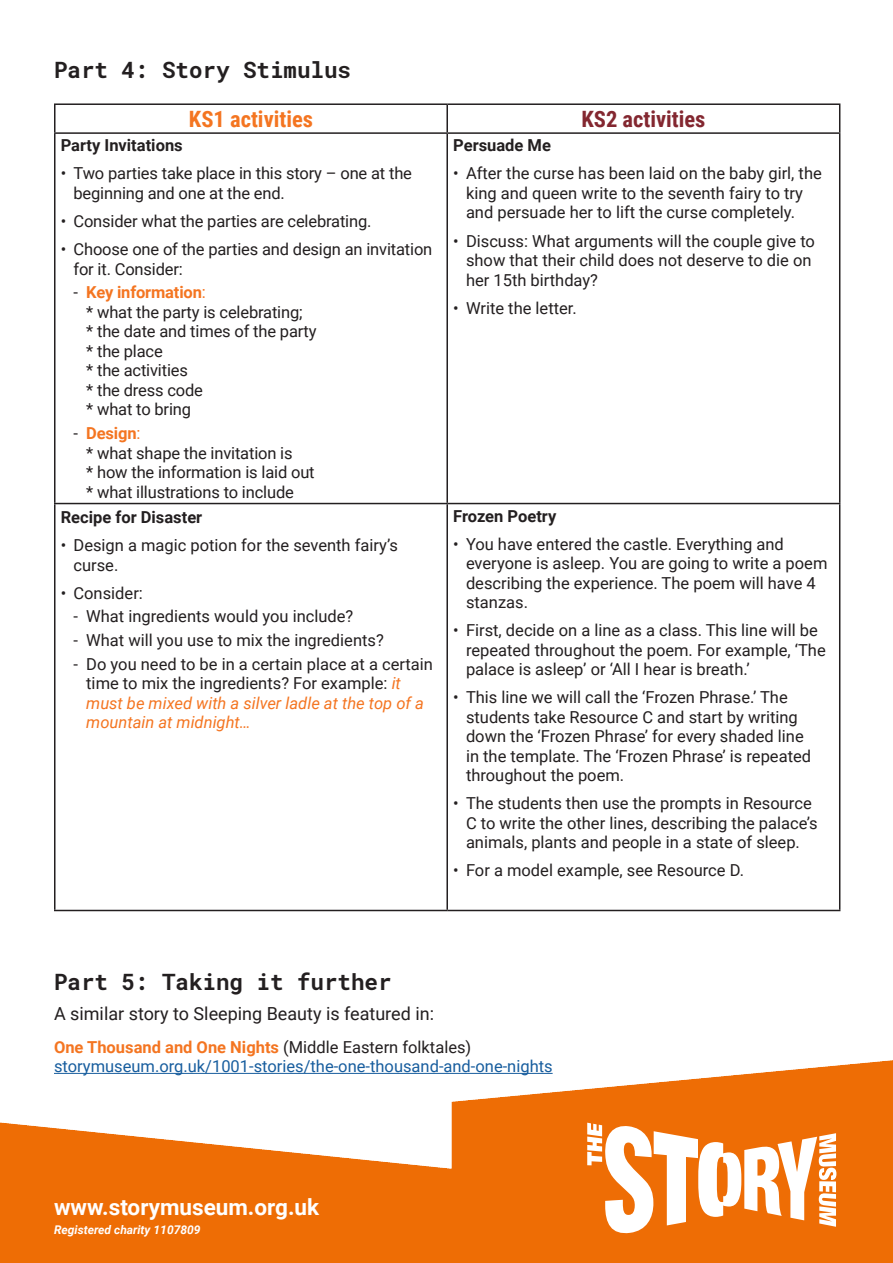
<style>
.page{position:relative;width:893px;height:1263px;background:#fff}
.page>*{position:absolute;margin:0;border:0;box-sizing:border-box;transform-origin:0 0}
.t1{font:700 22.5px "Roboto Mono";color:#231f20}
.t2{font:700 22.5px "Roboto";color:#fff}
.t3{font:700 22.5px "Roboto Condensed";color:#f47521}
.t4{font:700 22.5px "Roboto Condensed";color:#832730}
.t5{font:18px "Roboto";color:#231f20}
.t6{font:16.5px/19.5px "Roboto";color:#231f20}
.t7{font:16.5px/19.5px "Roboto";color:#175d9e}
.t8{font:700 16.5px "Roboto";color:#231f20}
.t9{font:700 16.5px "Roboto";letter-spacing:-.01em;color:#f47521}
.t10{font:italic 700 12px "Roboto";color:#fff}
.s1{font-weight:400;color:#231f20}
.s2{font-weight:400}
.s3{font-style:italic;color:#f47521}
.s4{font-weight:700;color:#f47521}
.s5{color:#231f20}
</style>
<div class="page">
<img style="left:0;top:1060px;width:893px;height:203px">
<svg style="left:587px;top:1123px;width:249px;height:112px"></svg>
<hr style="left:54px;top:1073px;width:499px;height:1px;background:#175d9e">
<hr style="left:54px;top:103px;width:393px;height:2px;background:#231f20">
<hr style="left:54px;top:105px;width:2px;height:27px;background:#231f20">
<hr style="left:447px;top:103px;width:393px;height:2px;background:#231f20">
<hr style="left:446px;top:105px;width:2px;height:27px;background:#231f20">
<svg style="left:839px;top:105px;width:1px;height:27px"></svg>
<hr style="left:54px;top:132px;width:393px;height:2px;background:#231f20">
<hr style="left:54px;top:134px;width:2px;height:369px;background:#231f20">
<hr style="left:447px;top:132px;width:393px;height:2px;background:#231f20">
<hr style="left:446px;top:134px;width:2px;height:369px;background:#231f20">
<hr style="left:839px;top:134px;width:1px;height:369px;background:#231f20">
<hr style="left:54px;top:503px;width:393px;height:1px;background:#231f20">
<hr style="left:54px;top:504px;width:2px;height:406px;background:#231f20">
<hr style="left:447px;top:503px;width:393px;height:1px;background:#231f20">
<hr style="left:446px;top:504px;width:2px;height:406px;background:#231f20">
<hr style="left:839px;top:504px;width:1px;height:406px;background:#231f20">
<hr style="left:54px;top:910px;width:393px;height:1px;background:#231f20">
<hr style="left:447px;top:910px;width:393px;height:1px;background:#231f20">
<p class="t1" style="left:54px;top:54px;width:299px">Part 4: Story Stimulus</p>
<p class="t3" style="left:189px;top:103px;width:126px">KS1 activities</p>
<p class="t4" style="left:581px;top:103px;width:126px">KS2 activities</p>
<p class="t8" style="left:61px;top:134px;width:123px">Party Invitations</p>
<p class="t6" style="left:74px;top:163px;width:340px;text-indent:-13px">• Two parties take place in this story – one at the beginning and one at the end.</p>
<p class="t6" style="left:61px;top:211px;width:312px">• Consider what the parties are celebrating.</p>
<p class="t6" style="left:74px;top:239px;width:360px;text-indent:-13px">• Choose one of the parties and design an invitation for it. Consider:</p>
<p class="t9" style="left:74px;top:281px;width:134px"><span class="s1">-</span> Key information<span class="s2">:</span></p>
<p class="t6" style="left:86px;top:302px;width:218px">* what the party is celebrating;</p>
<p class="t6" style="left:86px;top:321px;width:232px">* the date and times of the party</p>
<p class="t6" style="left:86px;top:341px;width:78px">* the place</p>
<p class="t6" style="left:86px;top:360px;width:103px">* the activities</p>
<p class="t6" style="left:86px;top:380px;width:118px">* the dress code</p>
<p class="t6" style="left:86px;top:399px;width:106px">* what to bring</p>
<p class="t9" style="left:74px;top:422px;width:68px"><span class="s1">-</span> Design<span class="s2">:</span></p>
<p class="t6" style="left:86px;top:442px;width:208px">* what shape the invitation is</p>
<p class="t6" style="left:86px;top:462px;width:230px">* how the information is laid out</p>
<p class="t6" style="left:86px;top:481px;width:209px">* what illustrations to include</p>
<p class="t8" style="left:453px;top:134px;width:99px">Persuade Me</p>
<p class="t6" style="left:466px;top:163px;width:357px;text-indent:-13px">• After the curse has been laid on the baby girl, the king and queen write to the seventh fairy to try and persuade her to lift the curse completely.</p>
<p class="t6" style="left:466px;top:230px;width:351px;text-indent:-13px">• Discuss: What arguments will the couple give to show that their child does not deserve to die on her 15th birthday?</p>
<p class="t6" style="left:453px;top:297px;width:125px">• Write the letter.</p>
<p class="t8" style="left:61px;top:506px;width:143px">Recipe for Disaster</p>
<p class="t6" style="left:74px;top:535px;width:326px;text-indent:-13px">• Design a magic potion for the seventh fairy’s curse.</p>
<p class="t6" style="left:61px;top:582px;width:84px">• Consider:</p>
<p class="t6" style="left:74px;top:606px;width:281px">- What ingredients would you include?</p>
<p class="t6" style="left:74px;top:630px;width:312px">- What will you use to mix the ingredients?</p>
<p class="t6" style="left:86px;top:654px;width:348px;text-indent:-13px">- Do you need to be in a certain place at a certain time to mix the ingredients? For example: <span class="s3">it must be mixed with a silver ladle at the top of a mountain at midnight…</span></p>
<p class="t8" style="left:453px;top:504px;width:105px">Frozen Poetry</p>
<p class="t6" style="left:466px;top:534px;width:363px;text-indent:-13px">• You have entered the castle. Everything and everyone is asleep. You are going to write a poem describing the experience. The poem will have 4 stanzas.</p>
<p class="t6" style="left:466px;top:620px;width:361px;text-indent:-13px">• First, decide on a line as a class. This line will be repeated throughout the poem. For example, ‘The palace is asleep’ or ‘All I hear is breath.’</p>
<p class="t6" style="left:466px;top:687px;width:347px;text-indent:-13px">• This line we will call the ‘Frozen Phrase.’ The students take Resource C and start by writing down the ‘Frozen Phrase’ for every shaded line in the template. The ‘Frozen Phrase’ is repeated throughout the poem.</p>
<p class="t6" style="left:466px;top:793px;width:353px;text-indent:-13px">• The students then use the prompts in Resource<br>C to write the other lines, describing the palace’s animals, plants and people in a state of sleep.</p>
<p class="t6" style="left:453px;top:860px;width:292px">• For a model example, see Resource D.</p>
<p class="t1" style="left:54px;top:966px;width:339px">Part 5: Taking it further</p>
<p class="t5" style="left:54px;top:1001px;width:381px">A similar story to Sleeping Beauty is featured in:</p>
<p class="t7" style="left:54px;top:1036px;width:500px"><span class="s4">One Thousand and One Nights</span> <span class="s5">(Middle Eastern folktales) </span>storymuseum.org.uk/1001-stories/the-one-thousand-and-one-nights</p>
<p class="t2" style="left:54px;top:1191px;width:267px">www.storymuseum.org.uk</p>
<p class="t10" style="left:54px;top:1221px;width:148px">Registered charity 1107809</p>
</div>
